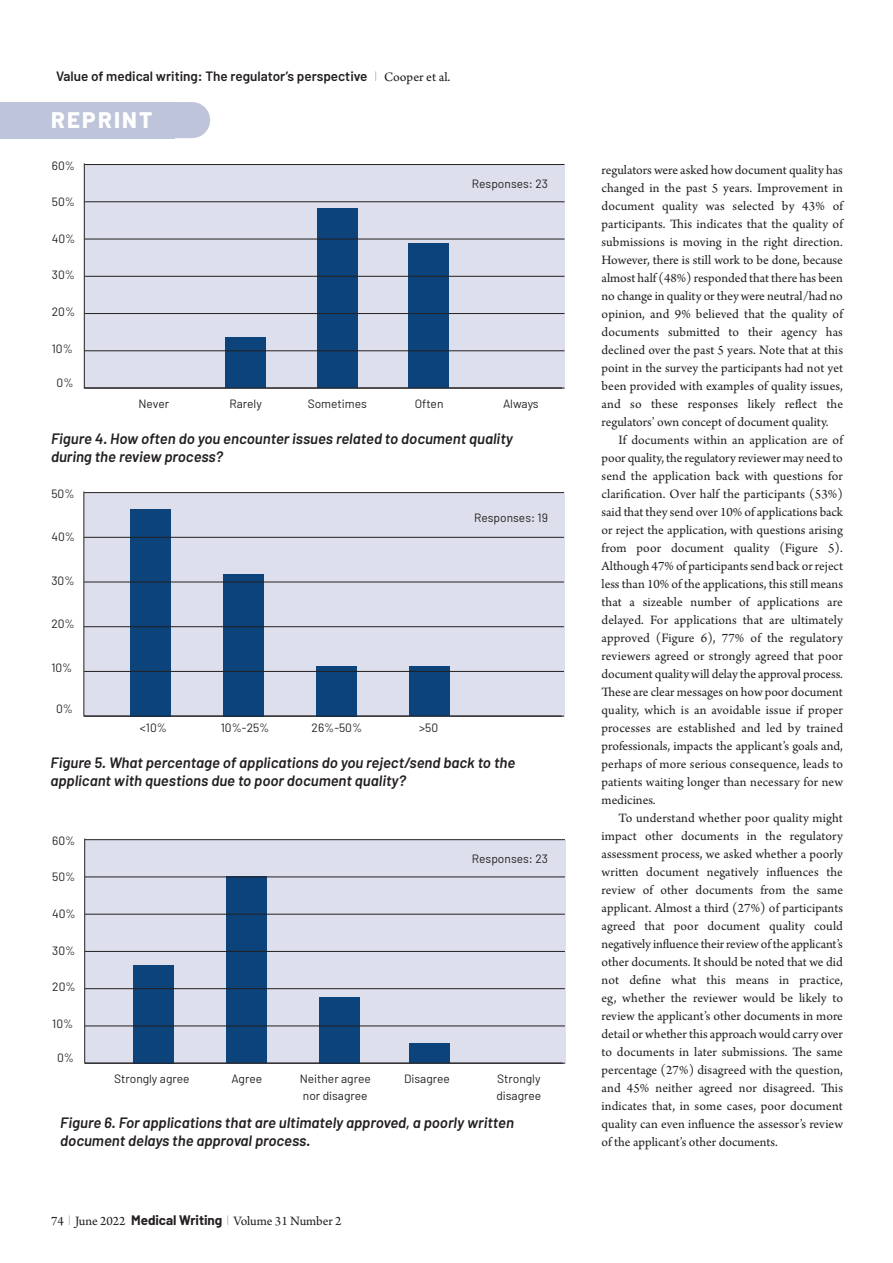
<style>
.page{position:relative;width:893px;height:1263px;background:#fff}
.page>*{position:absolute;margin:0;border:0;box-sizing:border-box;transform-origin:0 0}
.t1{font:800 22.5px "Barlow";letter-spacing:.1em;color:#fff}
.t2{font:italic 600 15px/18px "Barlow";color:#231f20}
.t3{font:13.5px/18px "Arno Pro";color:#231f20;text-align:justify}
.t4{font:600 13.5px "Barlow";color:#231f20}
.t5{font:12px/17.2px "Barlow";color:#231f20}
.s1{font-family:"Proforma";font-weight:200;color:#7589b1}
.s2{font-family:"Arno Pro Sm Text";font-weight:400}
.s3{font-family:"Barlow";font-weight:700}
</style>
<div class="page">
<div style="left:0;top:102px;width:175px;height:36px;background:#bec5db"></div>
<div style="left:112px;top:102px;width:98px;height:36px;background:#bec5db;border-radius:18px"></div>
<div style="left:84px;top:163px;width:478px;height:225px;background:#dde0ec"></div>
<div style="left:226px;top:338px;width:40px;height:50px;background:#0b437a"></div>
<div style="left:317px;top:209px;width:40px;height:179px;background:#0b437a"></div>
<div style="left:409px;top:243px;width:40px;height:145px;background:#0b437a"></div>
<hr style="left:85px;top:164px;width:479px;height:1px;background:#231f20">
<hr style="left:85px;top:202px;width:479px;height:1px;background:#231f20">
<hr style="left:85px;top:239px;width:479px;height:1px;background:#231f20">
<hr style="left:85px;top:276px;width:479px;height:1px;background:#231f20">
<hr style="left:85px;top:313px;width:479px;height:1px;background:#231f20">
<hr style="left:85px;top:388px;width:479px;height:1px;background:#231f20">
<hr style="left:85px;top:351px;width:479px;height:1px;background:#231f20">
<div style="left:84px;top:838px;width:479px;height:225px;background:#dde0ec"></div>
<div style="left:133px;top:965px;width:40px;height:98px;background:#0b437a"></div>
<div style="left:226px;top:876px;width:40px;height:187px;background:#0b437a"></div>
<div style="left:319px;top:997px;width:40px;height:66px;background:#0b437a"></div>
<div style="left:409px;top:1043px;width:40px;height:20px;background:#0b437a"></div>
<hr style="left:85px;top:839px;width:480px;height:1px;background:#231f20">
<hr style="left:85px;top:877px;width:480px;height:1px;background:#231f20">
<hr style="left:85px;top:914px;width:480px;height:1px;background:#231f20">
<hr style="left:85px;top:951px;width:480px;height:1px;background:#231f20">
<hr style="left:85px;top:988px;width:480px;height:1px;background:#231f20">
<hr style="left:85px;top:1063px;width:480px;height:1px;background:#231f20">
<hr style="left:85px;top:1026px;width:480px;height:1px;background:#231f20">
<div style="left:83px;top:491px;width:479px;height:225px;background:#dde0ec"></div>
<div style="left:131px;top:509px;width:40px;height:207px;background:#0b437a"></div>
<div style="left:224px;top:574px;width:40px;height:142px;background:#0b437a"></div>
<div style="left:317px;top:666px;width:40px;height:50px;background:#0b437a"></div>
<div style="left:410px;top:666px;width:40px;height:50px;background:#0b437a"></div>
<hr style="left:84px;top:492px;width:480px;height:1px;background:#231f20">
<hr style="left:84px;top:537px;width:480px;height:1px;background:#231f20">
<hr style="left:84px;top:582px;width:480px;height:1px;background:#231f20">
<hr style="left:84px;top:626px;width:480px;height:1px;background:#231f20">
<hr style="left:84px;top:716px;width:480px;height:1px;background:#231f20">
<hr style="left:84px;top:671px;width:480px;height:1px;background:#231f20">
<p class="t4" style="left:56px;top:67px;width:396px">Value of medical writing: The regulator’s perspective <span class="s1">|</span> <span class="s2">Cooper et al.</span></p>
<p class="t1" style="left:51px;top:106px;width:103px">REPRINT</p>
<p class="t5" style="left:52px;top:156px;width:25px">60%</p>
<p class="t5" style="left:52px;top:193px;width:25px">50%</p>
<p class="t5" style="left:52px;top:229px;width:25px">40%</p>
<p class="t5" style="left:52px;top:266px;width:25px">30%</p>
<p class="t5" style="left:52px;top:303px;width:25px">20%</p>
<p class="t5" style="left:52px;top:339px;width:23px">10%</p>
<p class="t5" style="left:57px;top:374px;width:18px">0%</p>
<p class="t5" style="left:472px;top:174px;width:78px">Responses: 23</p>
<p class="t5" style="left:139px;top:395px;width:32px">Never</p>
<p class="t5" style="left:229px;top:395px;width:34px">Rarely</p>
<p class="t5" style="left:308px;top:395px;width:61px">Sometimes</p>
<p class="t5" style="left:415px;top:395px;width:30px">Often</p>
<p class="t5" style="left:503px;top:395px;width:37px">Always</p>
<p class="t2" style="left:51px;top:429px;width:463px">Figure 4. How often do you encounter issues related to document quality during the review process?</p>
<p class="t5" style="left:51px;top:484px;width:25px">50%</p>
<p class="t5" style="left:51px;top:528px;width:25px">40%</p>
<p class="t5" style="left:51px;top:571px;width:25px">30%</p>
<p class="t5" style="left:51px;top:615px;width:25px">20%</p>
<p class="t5" style="left:51px;top:658px;width:23px">10%</p>
<p class="t5" style="left:56px;top:700px;width:18px">0%</p>
<p class="t5" style="left:474px;top:509px;width:75px">Responses: 19</p>
<p class="t5" style="left:140px;top:719px;width:29px">&lt;10%</p>
<p class="t5" style="left:221px;top:719px;width:50px">10%-25%</p>
<p class="t5" style="left:312px;top:719px;width:52px">26%-50%</p>
<p class="t5" style="left:419px;top:719px;width:20px">&gt;50</p>
<p class="t2" style="left:51px;top:753px;width:466px">Figure 5. What percentage of applications do you reject/send back to the applicant with questions due to poor document quality?</p>
<p class="t5" style="left:52px;top:831px;width:25px">60%</p>
<p class="t5" style="left:52px;top:868px;width:25px">50%</p>
<p class="t5" style="left:52px;top:904px;width:25px">40%</p>
<p class="t5" style="left:52px;top:941px;width:25px">30%</p>
<p class="t5" style="left:52px;top:978px;width:25px">20%</p>
<p class="t5" style="left:52px;top:1014px;width:23px">10%</p>
<p class="t5" style="left:57px;top:1049px;width:18px">0%</p>
<p class="t5" style="left:472px;top:849px;width:78px">Responses: 23</p>
<p class="t5" style="left:114px;top:1069px;width:77px">Strongly agree</p>
<p class="t5" style="left:232px;top:1069px;width:32px">Agree</p>
<p class="t5" style="left:300px;top:1069px;width:73px">Neither agree nor disagree</p>
<p class="t5" style="left:404px;top:1069px;width:47px">Disagree</p>
<p class="t5" style="left:496px;top:1069px;width:46px">Strongly disagree</p>
<p class="t2" style="left:60px;top:1113px;width:455px">Figure 6. For applications that are ultimately approved, a poorly written document delays the approval process.</p>
<p class="t3" style="left:51px;top:1213px;width:292px">74 <span class="s1">|</span> June 2022 <span class="s3">Medical Writing</span> <span class="s1">|</span> Volume 31 Number 2</p>
<p class="t3" style="left:602px;top:162px;width:243px">regulators were asked how document quality has changed in the past 5 years. Improvement in document quality was selected by 43% of participants. This indicates that the quality of submissions is moving in the right direction.<br>However, there is still work to be done, because almost half (48%) responded that there has been no change in quality or they were neutral/had no opinion, and 9% believed that the quality of documents submitted to their agency has declined over the past 5 years. Note that at this point in the survey the participants had not yet been provided with examples of quality issues, and so these responses likely reflect the regulators’ own concept of document quality.</p>
<p class="t3" style="left:602px;top:432px;width:243px;text-indent:17px">If documents within an application are of poor quality, the regulatory reviewer may need to send the application back with questions for clarification. Over half the participants (53%) said that they send over 10% of applications back or reject the application, with questions arising from poor document quality (Figure 5).<br>Although 47% of participants send back or reject less than 10% of the applications, this still means that a sizeable number of applications are delayed. For applications that are ultimately approved (Figure 6), 77% of the regulatory reviewers agreed or strongly agreed that poor document quality will delay the approval process.<br>These are clear messages on how poor document quality, which is an avoidable issue if proper processes are established and led by trained professionals, impacts the applicant’s goals and, perhaps of more serious consequence, leads to patients waiting longer than necessary for new medicines.</p>
<p class="t3" style="left:602px;top:810px;width:243px;text-indent:17px">To understand whether poor quality might impact other documents in the regulatory assessment process, we asked whether a poorly written document negatively influences the review of other documents from the same applicant. Almost a third (27%) of participants agreed that poor document quality could negatively influence their review of the applicant’s other documents. It should be noted that we did not define what this means in practice, eg, whether the reviewer would be likely to review the applicant’s other documents in more detail or whether this approach would carry over to documents in later submissions. The same percentage (27%) disagreed with the question, and 45% neither agreed nor disagreed. This indicates that, in some cases, poor document quality can even influence the assessor’s review of the applicant’s other documents.</p>
</div>
